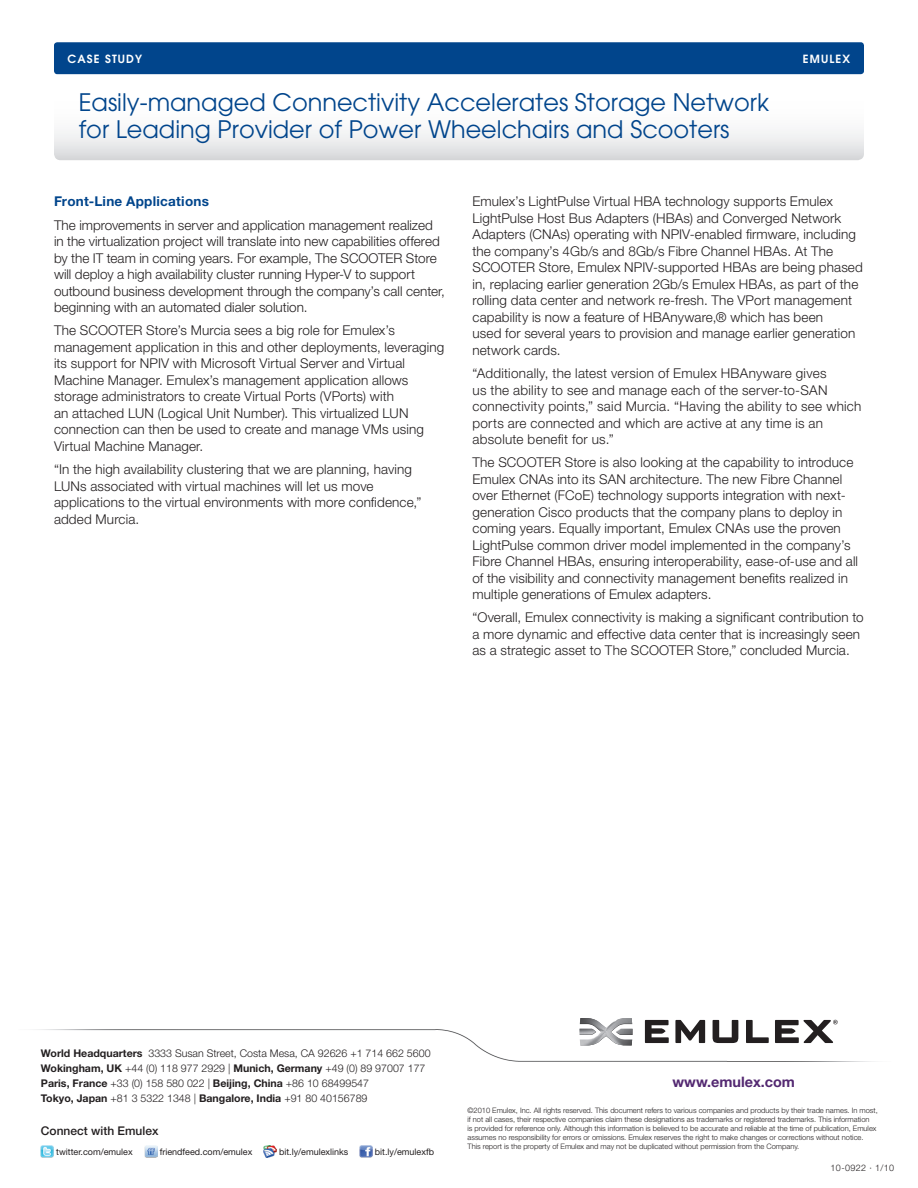
<style>
.page{position:relative;width:918px;height:1188px;background:#fff}
.page>*{position:absolute;margin:0;border:0;box-sizing:border-box;transform-origin:0 0}
.t1{font:24px/27px "Avant Garde";color:#01458c}
.t2{font:700 14.4px "Helvetica Neue";color:#532871}
.t3{font:300 13.5px/16.5px "Helvetica Neue";letter-spacing:.01em;color:#231f20}
.t4{font:700 13.5px "Helvetica Neue";letter-spacing:.02em;color:#01458c}
.t5{font:500 12px "Helvetica Neue";color:#231f20}
.t6{font:600 11.25px "Avant Garde";letter-spacing:.1em;color:#fff}
.t7{font:300 10.65px/15px "Helvetica Neue";color:#231f20}
.t8{font:9px "Helvetica Neue";color:#231f20}
.t9{font:300 9px "Helvetica Neue";letter-spacing:.04em;color:#231f20}
.t10{font:300 7.5px/9px "Helvetica Neue";color:#231f20}
.s1{font-weight:700}
</style>
<div class="page">
<img style="left:37px;top:1019px;width:838px;height:43px">
<svg style="left:675px;top:1020px;width:30px;height:23px"></svg>
<svg style="left:713px;top:1020px;width:25px;height:23px"></svg>
<svg style="left:746px;top:1020px;width:23px;height:23px"></svg>
<svg style="left:645px;top:1020px;width:24px;height:23px"></svg>
<svg style="left:775px;top:1020px;width:63px;height:23px"></svg>
<img style="left:579px;top:1018px;width:54px;height:28px">
<svg style="left:41px;top:1145px;width:13px;height:13px"></svg>
<svg style="left:264px;top:1145px;width:12px;height:13px"></svg>
<svg style="left:360px;top:1145px;width:12px;height:13px"></svg>
<svg style="left:144px;top:1145px;width:13px;height:13px"></svg>
<svg style="left:54px;top:131px;width:810px;height:29px"></svg>
<div style="left:54px;top:42px;width:810px;height:32px;background:#01458c;border-radius:3px"></div>
<p class="t6" style="left:68px;top:52px;width:76px">CASE STUDY</p>
<h1 class="t1" style="left:79px;top:88px;width:692px">Easily-managed Connectivity Accelerates Storage Network for Leading Provider of Power Wheelchairs and Scooters</h1>
<p class="t6" style="left:803px;top:52px;width:49px">EMULEX</p>
<p class="t4" style="left:54px;top:193px;width:157px">Front-Line Applications</p>
<p class="t3" style="left:54px;top:216px;width:392px">The improvements in server and application management realized in the virtualization project will translate into new capabilities offered by the IT team in coming years. For example, The SCOOTER Store will deploy a high availability cluster running Hyper-V to support outbound business development through the company’s call center, beginning with an automated dialer solution.</p>
<p class="t3" style="left:54px;top:322px;width:392px">The SCOOTER Store’s Murcia sees a big role for Emulex’s management application in this and other deployments, leveraging its support for NPIV with Microsoft Virtual Server and Virtual Machine Manager. Emulex’s management application allows storage administrators to create Virtual Ports (VPorts) with<br>an attached LUN (Logical Unit Number). This virtualized LUN connection can then be used to create and manage VMs using Virtual Machine Manager.</p>
<p class="t3" style="left:54px;top:461px;width:369px">“In the high availability clustering that we are planning, having LUNs associated with virtual machines will let us move applications to the virtual environments with more confidence,” added Murcia.</p>
<p class="t3" style="left:472px;top:193px;width:392px">Emulex’s LightPulse Virtual HBA technology supports Emulex LightPulse Host Bus Adapters (HBAs) and Converged Network Adapters (CNAs) operating with NPIV-enabled firmware, including the company’s 4Gb/s and 8Gb/s Fibre Channel HBAs. At The SCOOTER Store, Emulex NPIV-supported HBAs are being phased in, replacing earlier generation 2Gb/s Emulex HBAs, as part of the rolling data center and network re-fresh. The VPort management capability is now a feature of HBAnyware,® which has been<br>used for several years to provision and manage earlier generation network cards.</p>
<p class="t3" style="left:472px;top:365px;width:390px">“Additionally, the latest version of Emulex HBAnyware gives<br>us the ability to see and manage each of the server-to-SAN connectivity points,” said Murcia. “Having the ability to see which ports are connected and which are active at any time is an absolute benefit for us.”</p>
<p class="t3" style="left:472px;top:454px;width:387px">The SCOOTER Store is also looking at the capability to introduce Emulex CNAs into its SAN architecture. The new Fibre Channel over Ethernet (FCoE) technology supports integration with next&shy;generation Cisco products that the company plans to deploy in coming years. Equally important, Emulex CNAs use the proven LightPulse common driver model implemented in the company’s Fibre Channel HBAs, ensuring interoperability, ease-of-use and all of the visibility and connectivity management benefits realized in multiple generations of Emulex adapters.</p>
<p class="t3" style="left:472px;top:609px;width:393px">“Overall, Emulex connectivity is making a significant contribution to a more dynamic and effective data center that is increasingly seen as a strategic asset to The SCOOTER Store,” concluded Murcia.</p>
<p class="t7" style="left:41px;top:1045px;width:391px"><span class="s1">World Headquarters</span> 3333 Susan Street, Costa Mesa, CA 92626 +1 714 662 5600<br><span class="s1">Wokingham, UK</span> +44 (0) 118 977 2929 | <span class="s1">Munich, Germany</span> +49 (0) 89 97007 177<br><span class="s1">Paris, France</span> +33 (0) 158 580 022 | <span class="s1">Beijing, China</span> +86 10 68499547<br><span class="s1">Tokyo, Japan</span> +81 3 5322 1348 | <span class="s1">Bangalore, India</span> +91 80 40156789</p>
<p class="t5" style="left:41px;top:1124px;width:119px">Connect with Emulex</p>
<p class="t8" style="left:56px;top:1146px;width:78px">twitter.com/emulex</p>
<p class="t8" style="left:160px;top:1146px;width:94px">friendfeed.com/emulex</p>
<p class="t8" style="left:279px;top:1146px;width:71px">bit.ly/emulexlinks</p>
<p class="t8" style="left:375px;top:1146px;width:61px">bit.ly/emulexfb</p>
<p class="t2" style="left:673px;top:1073px;width:124px">www.emulex.com</p>
<p class="t10" style="left:468px;top:1106px;width:412px">©2010 Emulex, Inc. All rights reserved. This document refers to various companies and products by their trade names. In most, if not all cases, their respective companies claim these designations as trademarks or registered trademarks. This information<br>is provided for reference only. Although this information is believed to be accurate and reliable at the time of publication, Emulex assumes no responsibility for errors or omissions. Emulex reserves the right to make changes or corrections without notice.<br>This report is the property of Emulex and may not be duplicated without permission from the Company.</p>
<p class="t9" style="left:831px;top:1163px;width:65px">10-0922 · 1/10</p>
</div>
